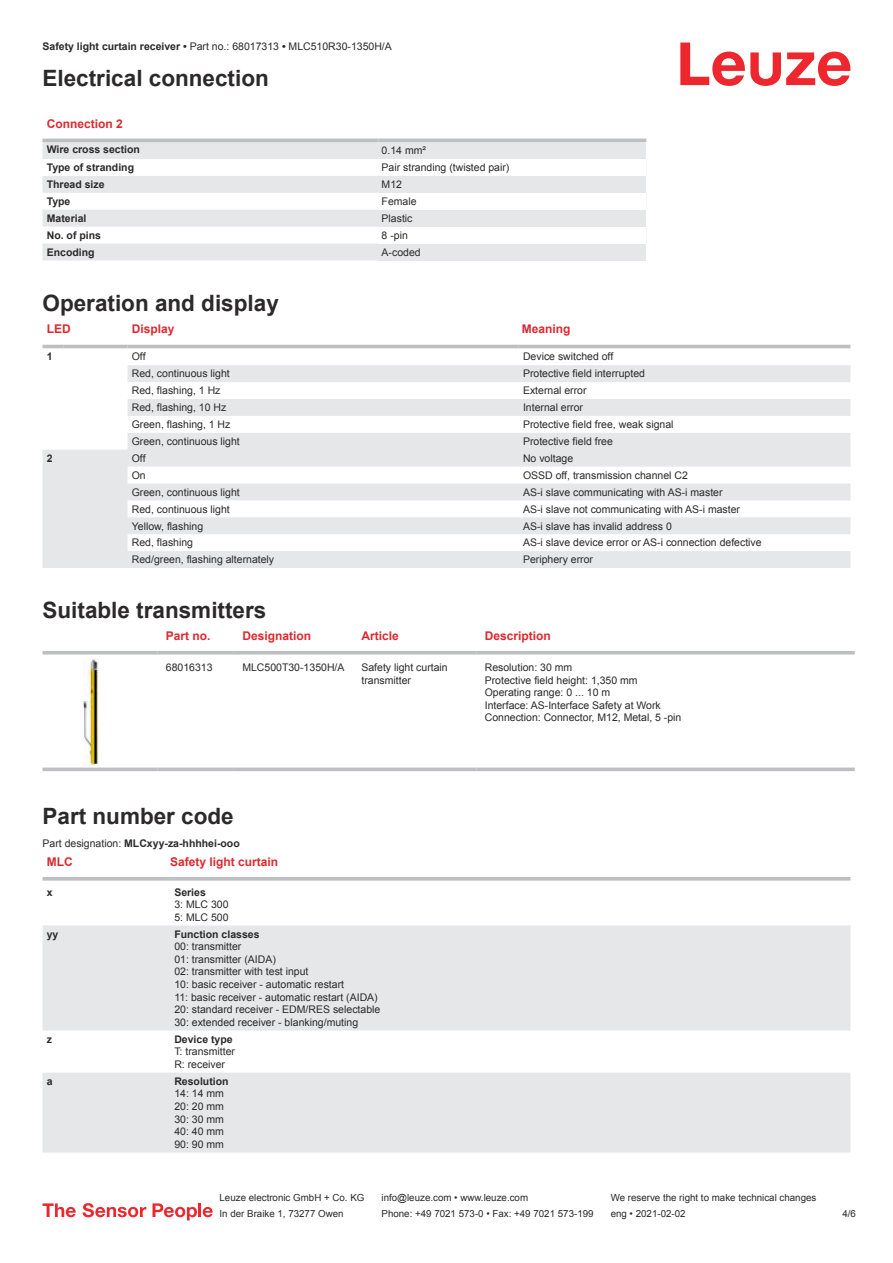
<style>
.page{position:relative;width:893px;height:1263px;background:#fff}
.page>*{position:absolute;margin:0;border:0;box-sizing:border-box;transform-origin:0 0}
.t1{font:700 22.5px "Arial";color:#2b292a}
.t2{font:700 12px "Arial";color:#db2a30}
.t3{font:10.5px/12.6px "Arial";color:#2b292a}
.t4{font:700 10.5px "Arial";color:#2b292a}
.t5{font:9.75px "Arial";color:#2b292a}
.s1{font-weight:700}
.s2{font-weight:400}
</style>
<div class="page">
<svg style="left:680px;top:43px;width:170px;height:43px"></svg>
<svg style="left:43px;top:138px;width:603px;height:1px"></svg>
<svg style="left:43px;top:142px;width:335px;height:118px;fill:#e6e7e9"></svg>
<hr style="left:43px;top:139px;width:335px;height:3px;background:#bdbfc1">
<hr style="left:378px;top:139px;width:268px;height:3px;background:#bdbfc1">
<div style="left:378px;top:142px;width:268px;height:17px;background:#e6e7e9"></div>
<div style="left:378px;top:176px;width:268px;height:17px;background:#e6e7e9"></div>
<div style="left:378px;top:210px;width:268px;height:17px;background:#e6e7e9"></div>
<div style="left:378px;top:244px;width:268px;height:16px;background:#e6e7e9"></div>
<div style="left:43px;top:344px;width:807px;height:5px;background:#eceded"></div>
<svg style="left:43px;top:365px;width:807px;height:203px;fill:#e6e7e9"></svg>
<hr style="left:43px;top:345px;width:21px;height:3px;background:#bdbfc1">
<hr style="left:64px;top:345px;width:64px;height:3px;background:#bdbfc1">
<hr style="left:128px;top:345px;width:391px;height:3px;background:#bdbfc1">
<hr style="left:519px;top:345px;width:331px;height:3px;background:#bdbfc1">
<svg style="left:43px;top:654px;width:812px;height:118px"></svg>
<hr style="left:43px;top:651px;width:114px;height:3px;background:#bdbfc1">
<hr style="left:157px;top:651px;width:77px;height:3px;background:#bdbfc1">
<hr style="left:234px;top:651px;width:119px;height:3px;background:#bdbfc1">
<hr style="left:353px;top:651px;width:123px;height:3px;background:#bdbfc1">
<hr style="left:476px;top:651px;width:379px;height:3px;background:#bdbfc1">
<svg style="left:43px;top:767px;width:114px;height:4px"></svg>
<svg style="left:157px;top:767px;width:77px;height:4px"></svg>
<svg style="left:234px;top:767px;width:119px;height:4px"></svg>
<svg style="left:353px;top:767px;width:123px;height:4px"></svg>
<svg style="left:476px;top:767px;width:379px;height:4px;fill:#bdbfc1"></svg>
<img style="left:84px;top:659px;width:15px;height:106px">
<svg style="left:43px;top:925px;width:807px;height:227px;fill:#e6e7e9"></svg>
<svg style="left:43px;top:877px;width:127px;height:4px"></svg>
<svg style="left:170px;top:877px;width:680px;height:4px;fill:#bfc1c3"></svg>
<svg style="left:43px;top:1203px;width:33px;height:14px"></svg>
<svg style="left:83px;top:1203px;width:63px;height:14px"></svg>
<svg style="left:153px;top:1203px;width:44px;height:17px"></svg>
<hr style="left:198px;top:1203px;width:3px;height:14px;background:#ed272d">
<svg style="left:203px;top:1207px;width:10px;height:10px"></svg>
<p class="t3" style="left:43px;top:41px;width:351px"><span class="s1">Safety light curtain receiver •</span> Part no.: 68017313 <span class="s1">•</span> MLC510R30-1350H/A</p>
<h1 class="t1" style="left:43px;top:70px;width:228px">Electrical connection</h1>
<p class="t2" style="left:47px;top:119px;width:78px">Connection 2</p>
<p class="t4" style="left:47px;top:145px;width:95px">Wire cross section</p>
<p class="t3" style="left:382px;top:145px;width:46px">0.14 mm²</p>
<p class="t4" style="left:47px;top:164px;width:89px">Type of stranding</p>
<p class="t3" style="left:382px;top:162px;width:129px">Pair stranding (twisted pair)</p>
<p class="t4" style="left:47px;top:180px;width:59px">Thread size</p>
<p class="t3" style="left:382px;top:179px;width:22px">M12</p>
<p class="t4" style="left:47px;top:197px;width:25px">Type</p>
<p class="t3" style="left:382px;top:196px;width:37px">Female</p>
<p class="t4" style="left:47px;top:214px;width:41px">Material</p>
<p class="t3" style="left:382px;top:213px;width:32px">Plastic</p>
<p class="t4" style="left:47px;top:231px;width:56px">No. of pins</p>
<p class="t3" style="left:382px;top:230px;width:28px">8 -pin</p>
<p class="t4" style="left:47px;top:248px;width:49px">Encoding</p>
<p class="t3" style="left:382px;top:247px;width:41px">A-coded</p>
<h1 class="t1" style="left:43px;top:294px;width:238px">Operation and display</h1>
<p class="t2" style="left:47px;top:324px;width:25px">LED</p>
<p class="t2" style="left:132px;top:324px;width:44px">Display</p>
<p class="t2" style="left:522px;top:324px;width:50px">Meaning</p>
<p class="t4" style="left:47px;top:353px;width:7px">1</p>
<p class="t3" style="left:132px;top:351px;width:15px">Off</p>
<p class="t3" style="left:523px;top:351px;width:92px">Device switched off</p>
<p class="t3" style="left:132px;top:368px;width:100px">Red, continuous light</p>
<p class="t3" style="left:523px;top:368px;width:123px">Protective field interrupted</p>
<p class="t3" style="left:132px;top:385px;width:90px">Red, flashing, 1 Hz</p>
<p class="t3" style="left:523px;top:385px;width:65px">External error</p>
<p class="t3" style="left:132px;top:402px;width:96px">Red, flashing, 10 Hz</p>
<p class="t3" style="left:523px;top:402px;width:62px">Internal error</p>
<p class="t3" style="left:132px;top:419px;width:100px">Green, flashing, 1 Hz</p>
<p class="t3" style="left:523px;top:419px;width:152px">Protective field free, weak signal</p>
<p class="t3" style="left:132px;top:436px;width:109px">Green, continuous light</p>
<p class="t3" style="left:523px;top:436px;width:91px">Protective field free</p>
<p class="t4" style="left:47px;top:454px;width:7px">2</p>
<p class="t3" style="left:132px;top:453px;width:15px">Off</p>
<p class="t3" style="left:523px;top:453px;width:52px">No voltage</p>
<p class="t3" style="left:132px;top:470px;width:16px">On</p>
<p class="t3" style="left:523px;top:470px;width:166px">OSSD off, transmission channel C2</p>
<p class="t3" style="left:132px;top:487px;width:109px">Green, continuous light</p>
<p class="t3" style="left:523px;top:487px;width:201px">AS-i slave communicating with AS-i master</p>
<p class="t3" style="left:132px;top:504px;width:100px">Red, continuous light</p>
<p class="t3" style="left:523px;top:504px;width:219px">AS-i slave not communicating with AS-i master</p>
<p class="t3" style="left:132px;top:520px;width:73px">Yellow, flashing</p>
<p class="t3" style="left:523px;top:520px;width:150px">AS-i slave has invalid address 0</p>
<p class="t3" style="left:132px;top:537px;width:63px">Red, flashing</p>
<p class="t3" style="left:523px;top:537px;width:240px">AS-i slave device error or AS-i connection defective</p>
<p class="t3" style="left:132px;top:554px;width:144px">Red/green, flashing alternately</p>
<p class="t3" style="left:523px;top:554px;width:72px">Periphery error</p>
<h1 class="t1" style="left:43px;top:602px;width:225px">Suitable transmitters</h1>
<p class="t2" style="left:166px;top:631px;width:46px">Part no.</p>
<p class="t2" style="left:242px;top:631px;width:70px">Designation</p>
<p class="t2" style="left:361px;top:631px;width:39px">Article</p>
<p class="t2" style="left:485px;top:631px;width:68px">Description</p>
<p class="t3" style="left:166px;top:662px;width:48px">68016313</p>
<p class="t3" style="left:242px;top:662px;width:104px">MLC500T30-1350H/ A</p>
<p class="t3" style="left:361px;top:662px;width:88px">Safety light curtain transmitter</p>
<p class="t3" style="left:485px;top:662px;width:198px">Resolution: 30 mm<br>Protective field height: 1,350 mm<br>Operating range: 0 ... 10 m<br>Interface: AS-Interface Safety at Work<br>Connection: Connector, M12, Metal, 5 -pin</p>
<h1 class="t1" style="left:43px;top:808px;width:193px">Part number code</h1>
<p class="t2" style="left:47px;top:857px;width:27px">MLC</p>
<p class="t2" style="left:170px;top:857px;width:110px">Safety light curtain</p>
<p class="t4" style="left:47px;top:888px;width:7px">x</p>
<p class="t4" style="left:174px;top:888px;width:33px">Series</p>
<p class="t3" style="left:174px;top:899px;width:56px">3: MLC 300<br>5: MLC 500</p>
<p class="t4" style="left:47px;top:930px;width:13px">yy</p>
<p class="t4" style="left:174px;top:930px;width:87px">Function classes</p>
<p class="t3" style="left:174px;top:941px;width:207px">00: transmitter<br>01: transmitter (AIDA)<br>02: transmitter with test input<br>10: basic receiver - automatic restart<br>11: basic receiver - automatic restart (AIDA)<br>20: standard receiver - EDM/RES selectable 30: extended receiver - blanking/muting</p>
<p class="t4" style="left:47px;top:1035px;width:7px">z</p>
<p class="t4" style="left:174px;top:1035px;width:60px">Device type</p>
<p class="t3" style="left:174px;top:1046px;width:62px">T: transmitter<br>R: receiver</p>
<p class="t4" style="left:47px;top:1077px;width:7px">a</p>
<p class="t4" style="left:174px;top:1077px;width:56px">Resolution</p>
<p class="t3" style="left:174px;top:1088px;width:51px;text-align:justify">14: 14 mm 20: 20 mm 30: 30 mm 40: 40 mm 90: 90 mm</p>
<p class="t4" style="left:43px;top:839px;width:199px"><span class="s2">Part designation:</span> MLCxyy-za-hhhhei-ooo</p>
<p class="t5" style="left:220px;top:1194px;width:146px">Leuze electronic GmbH + Co. KG</p>
<p class="t5" style="left:381px;top:1194px;width:148px">info@leuze.com • www.leuze.com</p>
<p class="t5" style="left:611px;top:1194px;width:207px">We reserve the right to make technical changes</p>
<p class="t5" style="left:220px;top:1210px;width:126px">In der Braike 1, 73277 Owen</p>
<p class="t5" style="left:381px;top:1210px;width:214px">Phone: +49 7021 573-0 • Fax: +49 7021 573-199</p>
<p class="t5" style="left:611px;top:1210px;width:76px">eng • 2021-02-02</p>
<p class="t5" style="left:842px;top:1210px;width:15px">4 /6</p>
</div>
